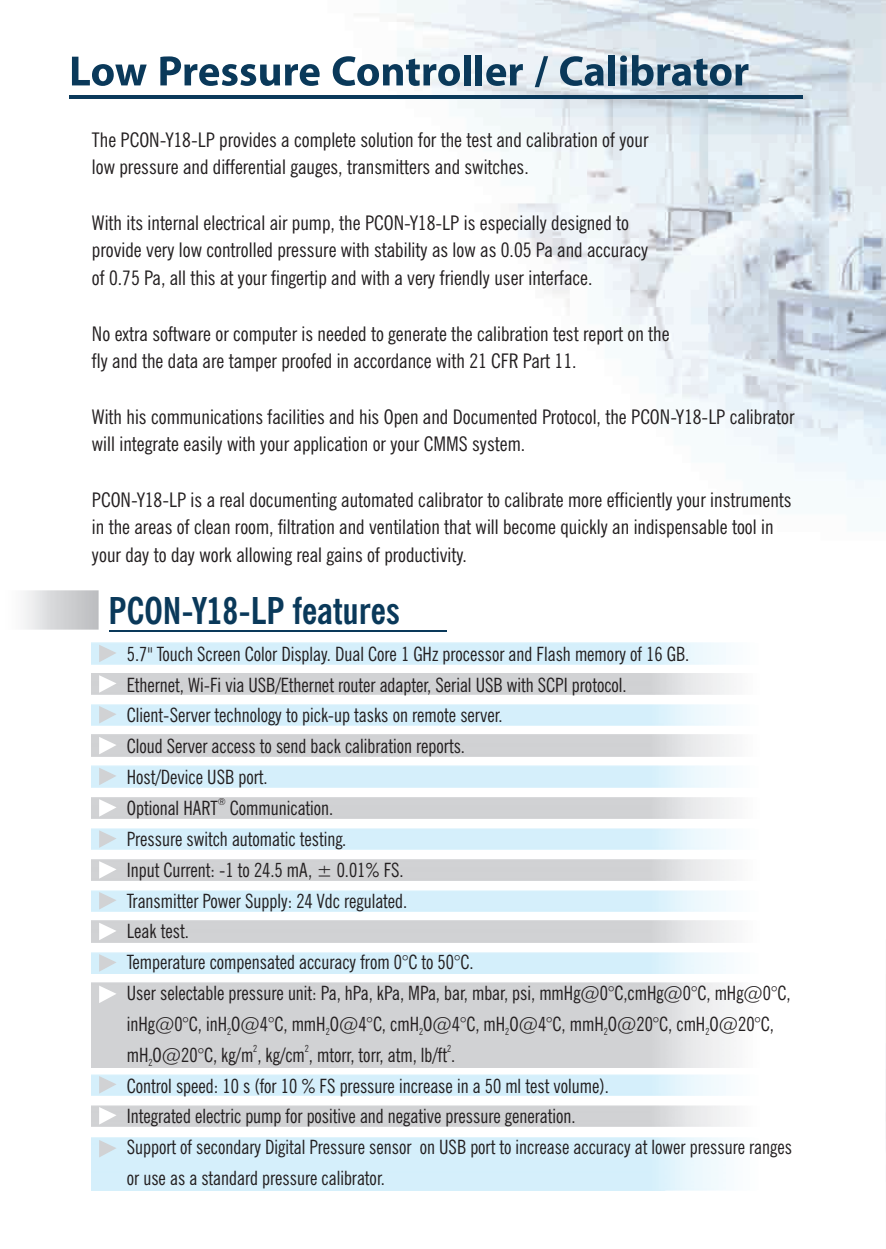
<style>
.page{position:relative;width:886px;height:1249px;background:#fff}
.page>*{position:absolute;margin:0;border:0;box-sizing:border-box;transform-origin:0 0}
.t1{font:700 59.85px "Myriad Arabic";color:#0a395a}
.t2{font:700 condensed 36.9px "News Gothic BT";color:#0a395a}
.t3{font:condensed 20.1px/27.8px "News Gothic BT";color:#231f20}
.t4{font:condensed 19.65px/30.8px "News Gothic BT";color:#231f20}
.t5{font:condensed 9.75px "News Gothic BT";color:#231f20}
</style>
<div class="page">
<svg style="left:397px;top:0;width:488px;height:632px"></svg>
<hr style="left:70px;top:95px;width:732px;height:4px;background:#0a395a">
<img style="left:24px;top:590px;width:75px;height:39px">
<hr style="left:110px;top:630px;width:336px;height:2px;background:#0a395a">
<svg style="left:99px;top:675px;width:17px;height:17px"></svg>
<svg style="left:99px;top:861px;width:17px;height:17px"></svg>
<svg style="left:99px;top:736px;width:17px;height:18px"></svg>
<svg style="left:99px;top:922px;width:17px;height:18px"></svg>
<svg style="left:99px;top:799px;width:17px;height:17px"></svg>
<svg style="left:99px;top:644px;width:17px;height:18px"></svg>
<svg style="left:99px;top:830px;width:17px;height:17px"></svg>
<svg style="left:99px;top:706px;width:17px;height:17px"></svg>
<svg style="left:99px;top:891px;width:17px;height:18px"></svg>
<svg style="left:99px;top:1075px;width:17px;height:18px"></svg>
<svg style="left:99px;top:1139px;width:17px;height:18px"></svg>
<svg style="left:99px;top:767px;width:17px;height:18px"></svg>
<svg style="left:99px;top:985px;width:17px;height:17px"></svg>
<svg style="left:99px;top:1106px;width:17px;height:18px"></svg>
<svg style="left:99px;top:954px;width:17px;height:17px"></svg>
<h1 class="t1" style="left:69px;top:45px;width:681px">Low Pressure Controller / Calibrator</h1>
<p class="t3" style="left:92px;top:128px;width:558px">The PCON-Y18-LP provides a complete solution for the test and calibration of your low pressure and differential gauges, transmitters and switches.</p>
<p class="t3" style="left:92px;top:211px;width:557px">With its internal electrical air pump, the PCON-Y18-LP is especially designed to provide very low controlled pressure with stability as low as 0.05 Pa and accuracy of 0.75 Pa, all this at your fingertip and with a very friendly user interface.</p>
<p class="t3" style="left:92px;top:321px;width:579px">No extra software or computer is needed to generate the calibration test report on the fly and the data are tamper proofed in accordance with 21 CFR Part 11.</p>
<p class="t3" style="left:92px;top:404px;width:703px">With his communications facilities and his Open and Documented Protocol, the PCON-Y18-LP calibrator will integrate easily with your application or your CMMS system.</p>
<p class="t3" style="left:92px;top:487px;width:701px">PCON-Y18-LP is a real documenting automated calibrator to calibrate more efficiently your instruments in the areas of clean room, filtration and ventilation that will become quickly an indispensable tool in your day to day work allowing real gains of productivity.</p>
<h2 class="t2" style="left:108px;top:595px;width:293px">PCON-Y18-LP features</h2>
<p class="t4" style="left:127px;top:640px;width:564px">5.7" Touch Screen Color Display. Dual Core 1 GHz processor and Flash memory of 16 GB.<br>Ethernet, Wi-Fi via USB/Ethernet router adapter, Serial USB with SCPI protocol.<br>Client-Server technology to pick-up tasks on remote server.<br>Cloud Server access to send back calibration reports.<br>Host/Device USB port.</p>
<p class="t5" style="left:218px;top:797px;width:10px">®</p>
<p class="t4" style="left:127px;top:794px;width:665px">Optional HART Communication.<br>Pressure switch automatic testing.<br>Input Current: -1 to 24.5 mA, ± 0.01% FS.<br>Transmitter Power Supply: 24 Vdc regulated.<br>Leak test.<br>Temperature compensated accuracy from 0°C to 50°C.<br>User selectable pressure unit: Pa, hPa, kPa, MPa, bar, mbar, psi, mmHg@0°C,cmHg@0°C, mHg@0°C, inHg@0°C, inH O@4°C, mmH O@4°C, cmH O@4°C, mH O@4°C, mmH O@20°C, cmH O@20°C,</p>
<p class="t5" style="left:227px;top:1027px;width:6px">2</p>
<p class="t5" style="left:325px;top:1027px;width:6px">2</p>
<p class="t5" style="left:419px;top:1027px;width:6px">2</p>
<p class="t5" style="left:505px;top:1027px;width:6px">2</p>
<p class="t5" style="left:603px;top:1027px;width:6px">2</p>
<p class="t5" style="left:705px;top:1027px;width:6px">2</p>
<p class="t5" style="left:253px;top:1044px;width:6px">2</p>
<p class="t5" style="left:305px;top:1044px;width:6px">2</p>
<p class="t5" style="left:447px;top:1044px;width:6px">2</p>
<p class="t4" style="left:127px;top:1041px;width:330px">mH O@20°C, kg/m , kg/cm , mtorr, torr, atm, lb/ft .</p>
<p class="t5" style="left:148px;top:1058px;width:6px">2</p>
<p class="t4" style="left:127px;top:1071px;width:666px">Control speed: 10 s (for 10 % FS pressure increase in a 50 ml test volume).<br>Integrated electric pump for positive and negative pressure generation.<br>Support of secondary Digital Pressure sensor on USB port to increase accuracy at lower pressure ranges or use as a standard pressure calibrator.</p>
</div>
